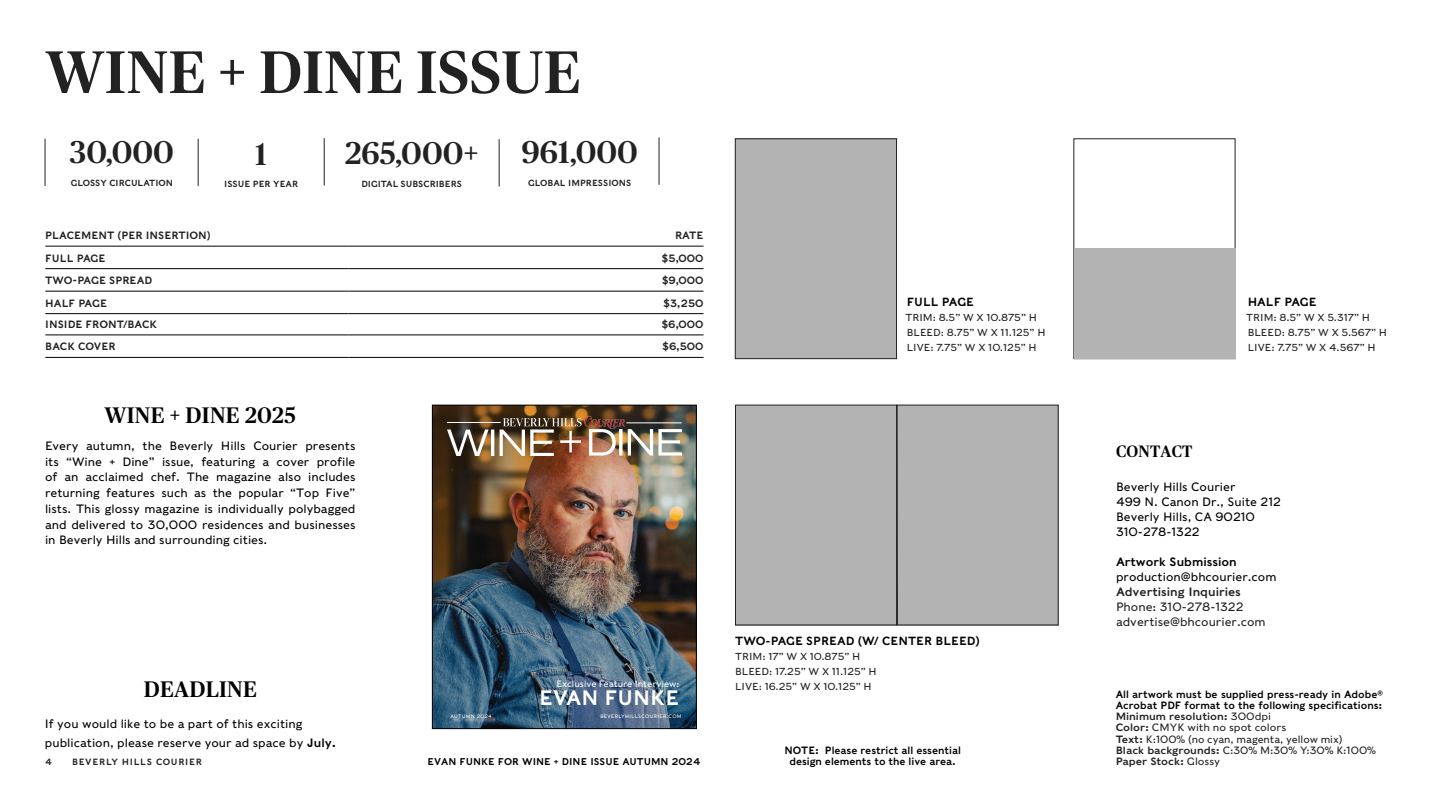
<style>
.page{position:relative;width:1440px;height:810px;background:#fff}
.page>*{position:absolute;margin:0;border:0;box-sizing:border-box;transform-origin:0 0}
.t1{font:500 60px "Publico";letter-spacing:.015em;color:#222}
.t2{font:500 31.42px "Publico";color:#222}
.t3{font:500 22.5px "Publico";letter-spacing:.015em;color:#000}
.t4{font:20.7px "Caslons Egyptian";color:#fff}
.t5{font:500 16.5px "Publico";letter-spacing:.015em;color:#000}
.Paragraph_Style_1{font:12px/15.8px "Caslons Egyptian";color:#000;text-align:justify}
.Paragraph_Style_1-2{font:12px "Caslons Egyptian";color:#222}
.Paragraph_Style_1-3{font:12px "Caslons Egyptian";color:#222}
.Paragraph_Style_1-4{font:12px "Caslons Egyptian";color:#000}
.t6{font:11.7px "Caslons Egyptian";color:#000}
.t7{font:10.5px "Caslons Egyptian";color:#222}
.t8{font:10.5px/11.2px "Caslons Egyptian";color:#000}
.t9{font:10.5px "Caslons Egyptian";color:#222}
.tech_specs{font:10.05px/15.1px "Caslons Egyptian";color:#222}
.t10{font:9.75px "Caslons Egyptian";color:#000}
.t11{font:9.07px "Caslons Egyptian";letter-spacing:-.005em;color:#fff}
.t12{font:9px "Caslons Egyptian";letter-spacing:.07em;color:#222}
.t13{font:8.77px "Caslons Egyptian";color:#222}
.t14{font:4.95px "Caslons Egyptian";letter-spacing:.07em;color:#fff}
.s1{font-style:inherit}
</style>
<div class="page">
<hr style="left:45px;top:269px;width:304px;height:1px;background:#000">
<hr style="left:349px;top:269px;width:355px;height:1px;background:#000">
<hr style="left:45px;top:291px;width:304px;height:1px;background:#000">
<hr style="left:349px;top:291px;width:355px;height:1px;background:#000">
<hr style="left:45px;top:314px;width:304px;height:1px;background:#000">
<hr style="left:349px;top:314px;width:355px;height:1px;background:#000">
<hr style="left:45px;top:335px;width:304px;height:1px;background:#000">
<hr style="left:349px;top:335px;width:355px;height:1px;background:#000">
<hr style="left:45px;top:357px;width:304px;height:1px;background:#000">
<hr style="left:349px;top:357px;width:355px;height:1px;background:#000">
<hr style="left:45px;top:246px;width:304px;height:1px;background:#000">
<hr style="left:349px;top:246px;width:355px;height:1px;background:#000">
<div style="left:735px;top:139px;width:162px;height:220px;background:#b3b3b3"></div>
<div style="left:735px;top:139px;width:162px;height:220px;border:1px solid #222"></div>
<div style="left:1074px;top:249px;width:162px;height:110px;background:#b3b3b3"></div>
<div style="left:735px;top:405px;width:162px;height:220px;background:#b3b3b3"></div>
<div style="left:735px;top:405px;width:162px;height:220px;border:1px solid #222"></div>
<div style="left:897px;top:405px;width:161px;height:220px;background:#b3b3b3"></div>
<hr style="left:198px;top:139px;width:1px;height:47px;background:#222">
<hr style="left:45px;top:139px;width:1px;height:47px;background:#222">
<hr style="left:324px;top:138px;width:1px;height:47px;background:#222">
<hr style="left:499px;top:139px;width:1px;height:47px;background:#222">
<svg style="left:897px;top:405px;width:1px;height:220px"></svg>
<img style="left:434px;top:407px;width:261px;height:320px">
<img style="left:503px;top:416px;width:121px;height:12px">
<hr style="left:447px;top:422px;width:54px;height:1px;background:#fff">
<hr style="left:626px;top:423px;width:56px;height:1px;background:#fff">
<img style="left:447px;top:430px;width:235px;height:25px">
<svg style="left:451px;top:715px;width:46px;height:8px"></svg>
<div style="left:432px;top:405px;width:265px;height:324px;border:1px solid #000"></div>
<hr style="left:659px;top:138px;width:1px;height:47px;background:#222">
<p class="t1" style="left:46px;top:39px;width:536px">WINE + DINE ISSUE</p>
<p class="t2" style="left:70px;top:135px;width:106px">30,000</p>
<p class="t2" style="left:255px;top:136px;width:13px">1</p>
<p class="t2" style="left:345px;top:135px;width:135px">265,000+</p>
<p class="t13" style="left:71px;top:177px;width:104px">GLOSSY CIRCULATION</p>
<p class="t13" style="left:224px;top:178px;width:75px">ISSUE PER YEAR</p>
<p class="t13" style="left:361px;top:178px;width:102px">DIGITAL SUBSCRIBERS</p>
<p class="t2" style="left:521px;top:135px;width:118px">961,000</p>
<p class="t13" style="left:528px;top:177px;width:105px">GLOBAL IMPRESSIONS</p>
<p class="t7" style="left:45px;top:228px;width:167px">PLACEMENT (PER INSERTION)</p>
<p class="t7" style="left:675px;top:228px;width:30px">RATE</p>
<p class="t7" style="left:45px;top:251px;width:62px">FULL PAGE</p>
<p class="t7" style="left:662px;top:251px;width:43px">$5,000</p>
<p class="t7" style="left:45px;top:274px;width:108px">TWO-PAGE SPREAD</p>
<p class="t7" style="left:662px;top:274px;width:43px">$9,000</p>
<p class="t7" style="left:45px;top:296px;width:63px">HALF PAGE</p>
<p class="t7" style="left:664px;top:296px;width:41px">$3,250</p>
<p class="t7" style="left:45px;top:318px;width:114px">INSIDE FRONT/BACK</p>
<p class="t7" style="left:662px;top:318px;width:43px">$6,000</p>
<p class="t7" style="left:45px;top:340px;width:72px">BACK COVER</p>
<p class="t7" style="left:663px;top:340px;width:42px">$6,500</p>
<p class="t3" style="left:105px;top:403px;width:193px">WINE + DINE 2025</p>
<p class="Paragraph_Style_1" style="left:45px;top:438px;width:312px">Every autumn, the Beverly Hills Courier presents its “Wine + Dine” issue, featuring a cover profile of an acclaimed chef. The magazine also includes returning features such as the popular “Top Five” lists. This glossy magazine is individually polybagged and delivered to 30,000 residences and businesses in Beverly Hills and surrounding cities.</p>
<p class="t6" style="left:907px;top:294px;width:69px">FULL PAGE</p>
<p class="tech_specs" style="left:905px;top:309px;width:133px">TRIM: 8.5” W X 10.875” H</p>
<p class="tech_specs" style="left:907px;top:324px;width:140px">BLEED: 8.75” W X 11.125” H</p>
<p class="tech_specs" style="left:907px;top:340px;width:131px">LIVE: 7.75” W X 10.125” H</p>
<p class="t3" style="left:144px;top:676px;width:114px">DEADLINE</p>
<p class="Paragraph_Style_1" style="left:45px;top:713px;width:293px;line-height:19.5px">If you would like to be a part of this exciting publication, please reserve your ad space by <span class="s1">July.</span></p>
<p class="t12" style="left:45px;top:756px;width:8px">4</p>
<p class="t12" style="left:72px;top:756px;width:132px">BEVERLY HILLS COURIER</p>
<p class="t11" style="left:557px;top:678px;width:124px">Exclusive Feature Interview:</p>
<p class="t4" style="left:539px;top:684px;width:141px">EVAN FUNKE</p>
<p class="t14" style="left:450px;top:713px;width:43px">AUTUMN 2024</p>
<p class="t14" style="left:600px;top:713px;width:83px">BEVERLYHILLSCOURIER.COM</p>
<p class="t10" style="left:428px;top:755px;width:274px">EVAN FUNKE FOR WINE + DINE ISSUE AUTUMN 2024</p>
<p class="t6" style="left:735px;top:633px;width:246px">TWO-PAGE SPREAD (W/ CENTER BLEED)</p>
<p class="tech_specs" style="left:735px;top:649px;width:127px">TRIM: 17” W X 10.875” H</p>
<p class="tech_specs" style="left:735px;top:664px;width:143px">BLEED: 17.25” W X 11.125” H</p>
<p class="tech_specs" style="left:735px;top:679px;width:138px">LIVE: 16.25” W X 10.125” H</p>
<p class="t8" style="left:784px;top:745px;width:178px">NOTE: Please restrict all essential</p>
<p class="t8" style="left:789px;top:756px;width:168px">design elements to the live area.</p>
<p class="t6" style="left:1248px;top:294px;width:71px">HALF PAGE</p>
<p class="tech_specs" style="left:1246px;top:309px;width:125px">TRIM: 8.5” W X 5.317” H</p>
<p class="tech_specs" style="left:1248px;top:324px;width:141px">BLEED: 8.75” W X 5.567” H<br>LIVE: 7.75” W X 4.567” H</p>
<p class="t5" style="left:1116px;top:442px;width:78px">CONTACT</p>
<p class="Paragraph_Style_1" style="left:1116px;top:478px;width:121px">Beverly Hills Courier</p>
<p class="Paragraph_Style_1" style="left:1116px;top:493px;width:167px">499 N. Canon Dr., Suite 212</p>
<p class="Paragraph_Style_1" style="left:1116px;top:508px;width:141px">Beverly Hills, CA 90210</p>
<p class="Paragraph_Style_1" style="left:1116px;top:523px;width:85px">310-278-1322</p>
<p class="Paragraph_Style_1-4" style="left:1116px;top:553px;width:122px">Artwork Submission</p>
<p class="Paragraph_Style_1" style="left:1116px;top:568px;width:162px">production@bhcourier.com</p>
<p class="Paragraph_Style_1-3" style="left:1116px;top:583px;width:126px">Advertising Inquiries</p>
<p class="Paragraph_Style_1-2" style="left:1116px;top:599px;width:129px">Phone: 310-278-1322</p>
<p class="Paragraph_Style_1-2" style="left:1116px;top:614px;width:151px">advertise@bhcourier.com</p>
<p class="t8" style="left:1116px;top:688px;width:269px">All artwork must be supplied press-ready in Adobe®<br>Acrobat PDF format to the following specifications:</p>
<p class="t7" style="left:1116px;top:709px;width:157px">Minimum resolution: <span class="s1">300dpi</span></p>
<p class="t9" style="left:1116px;top:721px;width:172px"><span class="s1">Color:</span> CMYK with no spot colors</p>
<p class="t9" style="left:1116px;top:732px;width:228px"><span class="s1">Text:</span> K:100% (no cyan, magenta, yellow mix)</p>
<p class="t9" style="left:1116px;top:743px;width:262px"><span class="s1">Black backgrounds:</span> C:30% M:30% Y:30% K:100%</p>
<p class="t7" style="left:1116px;top:754px;width:106px">Paper Stock: <span class="s1">Glossy</span></p>
</div>
